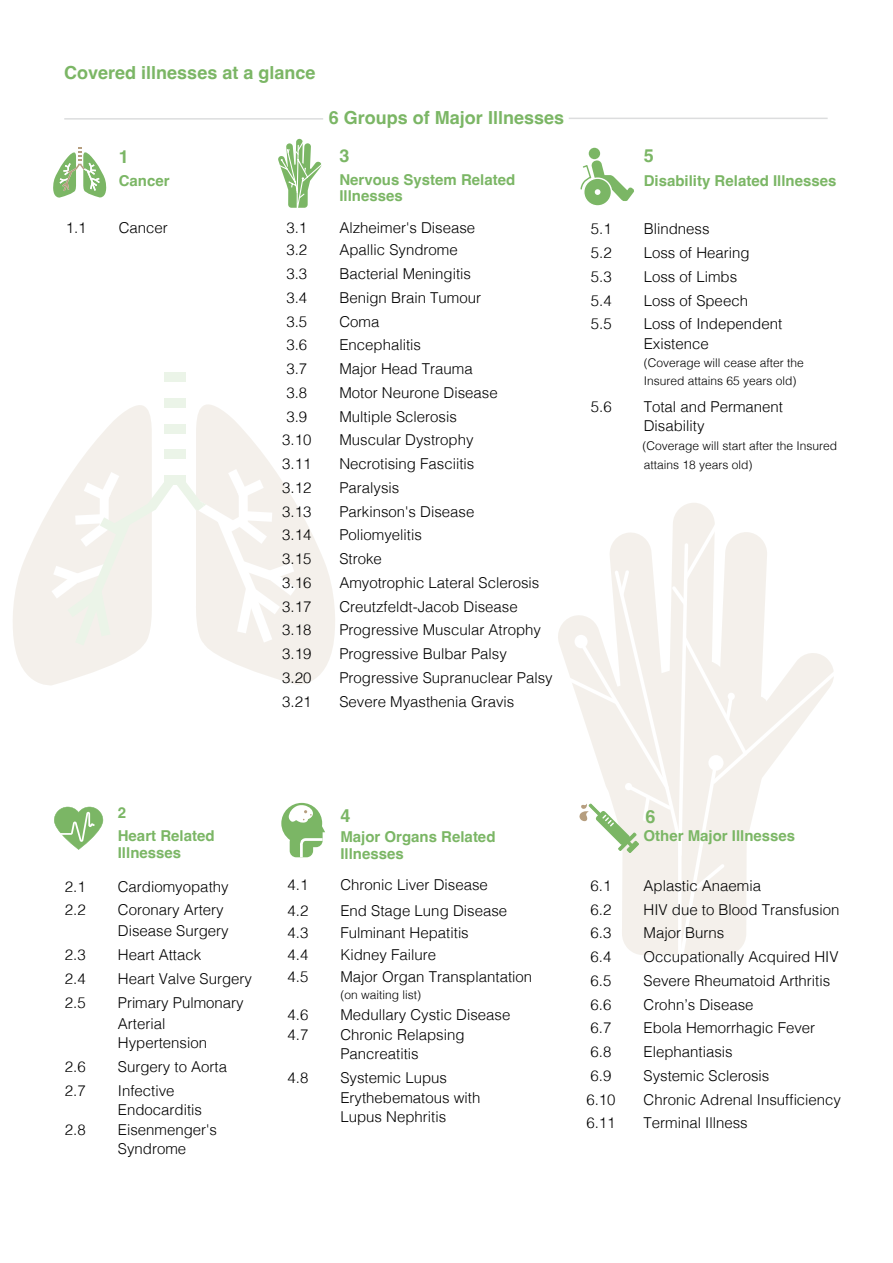
<style>
.page{position:relative;width:893px;height:1263px;background:#fff}
.page>*{position:absolute;margin:0;border:0;box-sizing:border-box;transform-origin:0 0}
.t1{font:700 18px "Helvetica";color:#7bb665}
.t2{font:300 15px/19.5px "Helvetica";color:#000}
.t3{font:700 15px/16.5px "Helvetica";color:#7bb665}
.t4{font:300 12px/18px "Helvetica";color:#000}
</style>
<div class="page">
<div style="left:164px;top:373px;width:22px;height:9px;background:#ebf4e8"></div>
<svg style="left:13px;top:398px;width:322px;height:287px"></svg>
<svg style="left:54px;top:807px;width:49px;height:43px"></svg>
<svg style="left:558px;top:503px;width:276px;height:452px"></svg>
<svg style="left:278px;top:138px;width:44px;height:70px"></svg>
<svg style="left:53px;top:147px;width:54px;height:51px"></svg>
<svg style="left:281px;top:803px;width:44px;height:55px"></svg>
<div style="left:589px;top:148px;width:11px;height:11px;background:#7bb665;border-radius:50%"></div>
<svg style="left:580px;top:160px;width:54px;height:46px"></svg>
<hr style="left:569px;top:118px;width:259px;height:1px;background:#dcddde">
<hr style="left:64px;top:118px;width:259px;height:2px;background:#dcddde">
<p class="t1" style="left:64px;top:61px;width:253px">Covered illnesses at a glance</p>
<p class="t1" style="left:119px;top:146px;width:12px">1</p>
<p class="t3" style="left:119px;top:174px;width:52px">Cancer</p>
<p class="t1" style="left:329px;top:107px;width:237px">6 Groups of Major Illnesses</p>
<p class="t1" style="left:339px;top:144px;width:12px">3</p>
<p class="t3" style="left:339px;top:174px;width:177px;line-height:15.8px">Nervous System Related<br>Illnesses</p>
<p class="t2" style="left:66px;top:217px;width:22px">1.1</p>
<p class="t2" style="left:119px;top:217px;width:51px">Cancer</p>
<p class="t2" style="left:286px;top:217px;width:22px">3.1</p>
<p class="t2" style="left:339px;top:217px;width:137px">Alzheimer's Disease</p>
<p class="t2" style="left:286px;top:239px;width:22px">3.2</p>
<p class="t2" style="left:339px;top:239px;width:120px">Apallic Syndrome</p>
<p class="t2" style="left:286px;top:263px;width:22px">3.3</p>
<p class="t2" style="left:339px;top:263px;width:133px">Bacterial Meningitis</p>
<p class="t2" style="left:286px;top:287px;width:22px">3.4</p>
<p class="t2" style="left:339px;top:287px;width:143px">Benign Brain Tumour</p>
<p class="t2" style="left:286px;top:310px;width:22px">3.5</p>
<p class="t2" style="left:339px;top:310px;width:42px">Coma</p>
<p class="t2" style="left:286px;top:334px;width:22px">3.6</p>
<p class="t2" style="left:339px;top:334px;width:83px">Encephalitis</p>
<p class="t2" style="left:286px;top:358px;width:22px">3.7</p>
<p class="t2" style="left:339px;top:358px;width:135px">Major Head Trauma</p>
<p class="t2" style="left:286px;top:382px;width:22px">3.8</p>
<p class="t2" style="left:339px;top:382px;width:160px">Motor Neurone Disease</p>
<p class="t2" style="left:286px;top:405px;width:22px">3.9</p>
<p class="t2" style="left:339px;top:405px;width:119px">Multiple Sclerosis</p>
<p class="t2" style="left:282px;top:429px;width:31px">3.10</p>
<p class="t2" style="left:339px;top:429px;width:136px">Muscular Dystrophy</p>
<p class="t2" style="left:282px;top:453px;width:31px">3.11</p>
<p class="t2" style="left:339px;top:453px;width:137px">Necrotising Fasciitis</p>
<p class="t2" style="left:282px;top:477px;width:31px">3.12</p>
<p class="t2" style="left:339px;top:477px;width:62px">Paralysis</p>
<p class="t2" style="left:282px;top:500px;width:31px">3.13</p>
<p class="t2" style="left:339px;top:500px;width:137px">Parkinson's Disease</p>
<p class="t2" style="left:282px;top:524px;width:31px">3.14</p>
<p class="t2" style="left:339px;top:524px;width:84px">Poliomyelitis</p>
<p class="t2" style="left:282px;top:548px;width:31px">3.15</p>
<p class="t2" style="left:339px;top:548px;width:44px">Stroke</p>
<p class="t2" style="left:282px;top:572px;width:31px">3.16</p>
<p class="t2" style="left:339px;top:572px;width:202px">Amyotrophic Lateral Sclerosis</p>
<p class="t2" style="left:282px;top:595px;width:31px">3.17</p>
<p class="t2" style="left:339px;top:595px;width:180px">Creutzfeldt-Jacob Disease</p>
<p class="t2" style="left:282px;top:619px;width:31px">3.18</p>
<p class="t2" style="left:339px;top:619px;width:203px">Progressive Muscular Atrophy</p>
<p class="t2" style="left:282px;top:643px;width:31px">3.19</p>
<p class="t2" style="left:339px;top:643px;width:169px">Progressive Bulbar Palsy</p>
<p class="t2" style="left:282px;top:667px;width:31px">3.20</p>
<p class="t2" style="left:339px;top:667px;width:215px">Progressive Supranuclear Palsy</p>
<p class="t2" style="left:282px;top:690px;width:31px">3.21</p>
<p class="t2" style="left:339px;top:690px;width:177px">Severe Myasthenia Gravis</p>
<p class="t1" style="left:644px;top:145px;width:12px">5</p>
<p class="t3" style="left:644px;top:174px;width:194px">Disability Related Illnesses</p>
<p class="t2" style="left:591px;top:218px;width:22px">5.1</p>
<p class="t2" style="left:644px;top:218px;width:67px">Blindness</p>
<p class="t2" style="left:591px;top:242px;width:22px">5.2</p>
<p class="t2" style="left:644px;top:242px;width:107px">Loss of Hearing</p>
<p class="t2" style="left:591px;top:266px;width:22px">5.3</p>
<p class="t2" style="left:644px;top:266px;width:95px">Loss of Limbs</p>
<p class="t2" style="left:591px;top:289px;width:22px">5.4</p>
<p class="t2" style="left:644px;top:289px;width:106px">Loss of Speech</p>
<p class="t2" style="left:591px;top:313px;width:22px">5.5</p>
<p class="t2" style="left:644px;top:313px;width:140px">Loss of Independent<br>Existence</p>
<p class="t4" style="left:644px;top:353px;width:162px">(Coverage will cease after the<br>Insured attains 65 years old)</p>
<p class="t2" style="left:591px;top:395px;width:22px">5.6</p>
<p class="t2" style="left:644px;top:395px;width:141px">Total and Permanent<br>Disability</p>
<p class="t4" style="left:642px;top:435px;width:196px;line-height:19.5px">(Coverage will start after the Insured attains 18 years old)</p>
<p class="t3" style="left:118px;top:803px;width:98px;line-height:22.5px">2<br>Heart Related</p>
<p class="t3" style="left:118px;top:846px;width:65px">Illnesses</p>
<p class="t2" style="left:65px;top:875px;width:22px">2.1</p>
<p class="t2" style="left:118px;top:875px;width:112px">Cardiomyopathy</p>
<p class="t2" style="left:65px;top:899px;width:22px">2.2</p>
<p class="t2" style="left:118px;top:898px;width:112px;line-height:21px">Coronary Artery<br>Disease Surgery</p>
<p class="t2" style="left:65px;top:944px;width:22px">2.3</p>
<p class="t2" style="left:118px;top:944px;width:85px">Heart Attack</p>
<p class="t2" style="left:65px;top:968px;width:22px">2.4</p>
<p class="t2" style="left:118px;top:968px;width:136px">Heart Valve Surgery</p>
<p class="t2" style="left:65px;top:991px;width:22px">2.5</p>
<p class="t2" style="left:118px;top:991px;width:127px;line-height:21px">Primary Pulmonary<br>Arterial</p>
<p class="t2" style="left:118px;top:1032px;width:91px">Hypertension</p>
<p class="t2" style="left:65px;top:1056px;width:22px">2.6</p>
<p class="t2" style="left:118px;top:1056px;width:111px">Surgery to Aorta</p>
<p class="t2" style="left:65px;top:1079px;width:22px">2.7</p>
<p class="t2" style="left:118px;top:1079px;width:86px">Infective<br>Endocarditis</p>
<p class="t2" style="left:65px;top:1118px;width:22px">2.8</p>
<p class="t2" style="left:118px;top:1118px;width:101px">Eisenmenger's<br>Syndrome</p>
<p class="t1" style="left:340px;top:805px;width:12px">4</p>
<p class="t3" style="left:340px;top:830px;width:157px">Major Organs Related<br>Illnesses</p>
<p class="t2" style="left:287px;top:874px;width:22px">4.1</p>
<p class="t2" style="left:340px;top:874px;width:149px">Chronic Liver Disease</p>
<p class="t2" style="left:287px;top:899px;width:22px">4.2</p>
<p class="t2" style="left:340px;top:899px;width:168px">End Stage Lung Disease</p>
<p class="t2" style="left:287px;top:922px;width:22px">4.3</p>
<p class="t2" style="left:340px;top:922px;width:130px">Fulminant Hepatitis</p>
<p class="t2" style="left:287px;top:944px;width:22px">4.4</p>
<p class="t2" style="left:340px;top:944px;width:97px">Kidney Failure</p>
<p class="t2" style="left:287px;top:966px;width:22px">4.5</p>
<p class="t2" style="left:340px;top:966px;width:193px">Major Organ Transplantation</p>
<p class="t4" style="left:340px;top:985px;width:82px">(on waiting list)</p>
<p class="t2" style="left:287px;top:1004px;width:22px">4.6</p>
<p class="t2" style="left:340px;top:1004px;width:172px">Medullary Cystic Disease</p>
<p class="t2" style="left:287px;top:1024px;width:22px">4.7</p>
<p class="t2" style="left:340px;top:1024px;width:126px">Chronic Relapsing<br>Pancreatitis</p>
<p class="t2" style="left:287px;top:1067px;width:22px">4.8</p>
<p class="t2" style="left:340px;top:1067px;width:142px">Systemic Lupus<br>Erythebematous with<br>Lupus Nephritis</p>
<p class="t1" style="left:645px;top:806px;width:12px">6</p>
<p class="t3" style="left:643px;top:829px;width:153px">Other Major Illnesses</p>
<p class="t2" style="left:590px;top:875px;width:22px">6.1</p>
<p class="t2" style="left:643px;top:875px;width:119px">Aplastic Anaemia</p>
<p class="t2" style="left:590px;top:898px;width:22px">6.2</p>
<p class="t2" style="left:643px;top:898px;width:197px">HIV due to Blood Transfusion</p>
<p class="t2" style="left:590px;top:922px;width:22px">6.3</p>
<p class="t2" style="left:643px;top:922px;width:82px">Major Burns</p>
<p class="t2" style="left:590px;top:946px;width:22px">6.4</p>
<p class="t2" style="left:643px;top:946px;width:197px">Occupationally Acquired HIV</p>
<p class="t2" style="left:590px;top:970px;width:22px">6.5</p>
<p class="t2" style="left:643px;top:970px;width:188px">Severe Rheumatoid Arthritis</p>
<p class="t2" style="left:590px;top:993px;width:22px">6.6</p>
<p class="t2" style="left:643px;top:993px;width:112px">Crohn’s Disease</p>
<p class="t2" style="left:590px;top:1017px;width:22px">6.7</p>
<p class="t2" style="left:643px;top:1017px;width:173px">Ebola Hemorrhagic Fever</p>
<p class="t2" style="left:590px;top:1041px;width:22px">6.8</p>
<p class="t2" style="left:643px;top:1041px;width:91px">Elephantiasis</p>
<p class="t2" style="left:590px;top:1065px;width:22px">6.9</p>
<p class="t2" style="left:643px;top:1065px;width:127px">Systemic Sclerosis</p>
<p class="t2" style="left:586px;top:1088px;width:31px">6.10</p>
<p class="t2" style="left:643px;top:1088px;width:199px">Chronic Adrenal Insufficiency</p>
<p class="t2" style="left:586px;top:1112px;width:31px">6.11</p>
<p class="t2" style="left:643px;top:1112px;width:106px">Terminal Illness</p>
</div>
